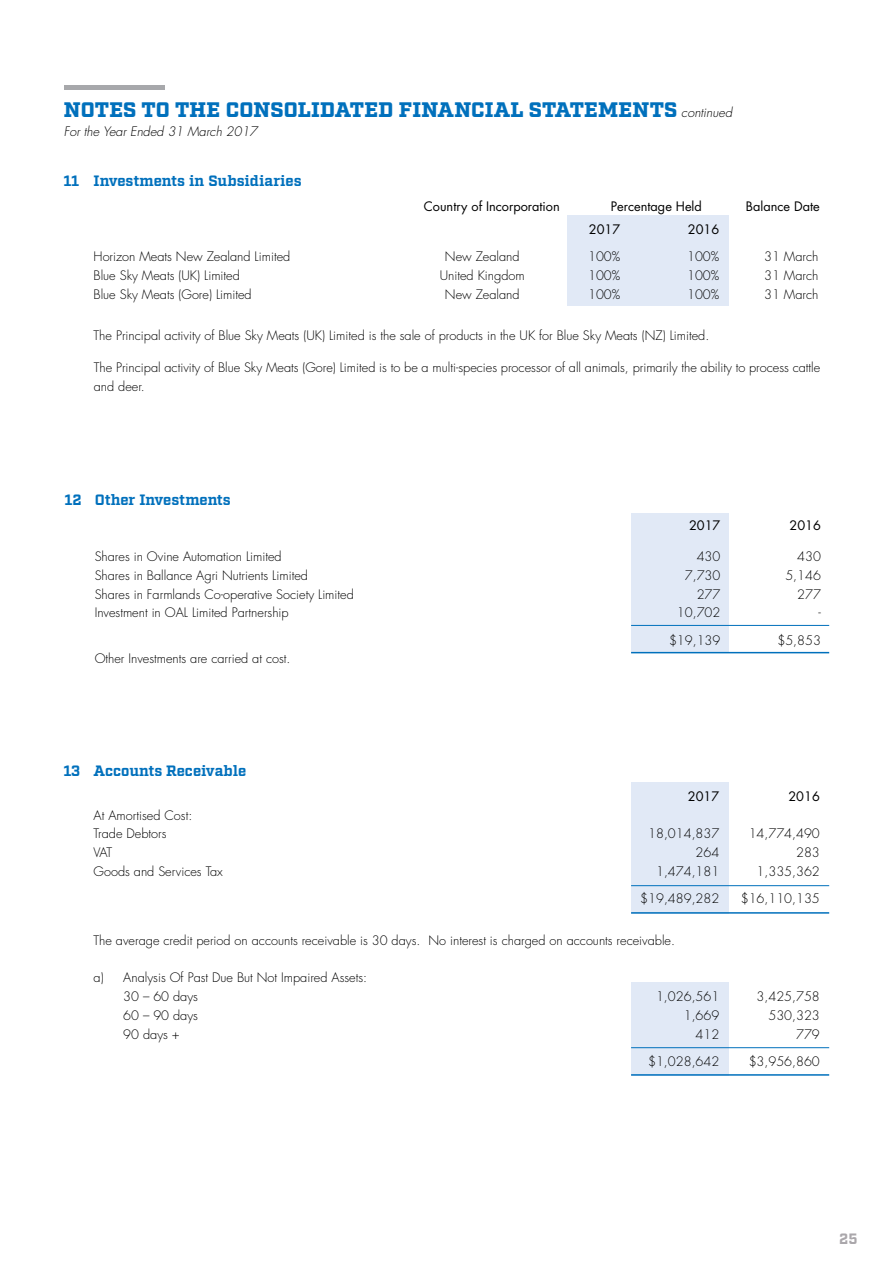
<style>
.page{position:relative;width:893px;height:1263px;background:#fff}
.page>*{position:absolute;margin:0;border:0;box-sizing:border-box;transform-origin:0 0}
.t1{font:900 21px "Factoria";letter-spacing:.01em;color:#0070bc}
.t2{font:700 15px "Factoria";letter-spacing:-.01em;color:#0070bc}
.t3{font:700 15px "Factoria";color:#aaa7ab}
.t4{font:300 12.75px/18.8px "Futura";color:#000}
.t5{font:12.75px "Futura";color:#000}
.t6{font:italic 300 12.75px "Futura";color:#000}
.s1{font-family:"Futura";font-weight:300;font-style:italic;font-size:12.75px;color:#000}
</style>
<div class="page">
<hr style="left:64px;top:85px;width:100px;height:4px;background:#a7a8ab">
<div style="left:631px;top:513px;width:98px;height:140px;background:#e1e9f6"></div>
<div style="left:568px;top:216px;width:161px;height:90px;background:#e1e9f6"></div>
<div style="left:631px;top:782px;width:98px;height:132px;background:#e1e9f6"></div>
<div style="left:631px;top:982px;width:98px;height:94px;background:#e1e9f6"></div>
<hr style="left:631px;top:625px;width:198px;height:1px;background:#0070bc">
<hr style="left:631px;top:885px;width:198px;height:1px;background:#0070bc">
<hr style="left:631px;top:1047px;width:198px;height:1px;background:#0070bc">
<hr style="left:631px;top:652px;width:198px;height:1px;background:#0070bc">
<hr style="left:631px;top:912px;width:198px;height:2px;background:#0070bc">
<hr style="left:631px;top:1074px;width:198px;height:2px;background:#0070bc">
<h1 class="t1" style="left:64px;top:98px;width:670px">NOTES TO THE CONSOLIDATED FINANCIAL STATEMENTS <span class="s1">continued</span></h1>
<p class="t6" style="left:64px;top:123px;width:195px">For the Year Ended 31 March 2017</p>
<p class="t2" style="left:64px;top:171px;width:239px">11 Investments in Subsidiaries</p>
<p class="t5" style="left:424px;top:197px;width:138px">Country of Incorporation</p>
<p class="t5" style="left:611px;top:197px;width:93px">Percentage Held</p>
<p class="t5" style="left:746px;top:197px;width:75px">Balance Date</p>
<p class="t5" style="left:589px;top:220px;width:33px">2017</p>
<p class="t5" style="left:688px;top:220px;width:33px">2016</p>
<p class="t4" style="left:94px;top:247px;width:198px">Horizon Meats New Zealand Limited</p>
<p class="t4" style="left:445px;top:247px;width:76px">New Zealand</p>
<p class="t4" style="left:588px;top:247px;width:34px">100%</p>
<p class="t4" style="left:687px;top:247px;width:34px">100%</p>
<p class="t4" style="left:764px;top:247px;width:56px">31 March</p>
<p class="t4" style="left:94px;top:266px;width:148px">Blue Sky Meats (UK) Limited</p>
<p class="t4" style="left:440px;top:266px;width:86px">United Kingdom</p>
<p class="t4" style="left:588px;top:266px;width:34px">100%</p>
<p class="t4" style="left:687px;top:266px;width:34px">100%</p>
<p class="t4" style="left:764px;top:266px;width:56px">31 March</p>
<p class="t4" style="left:94px;top:285px;width:160px">Blue Sky Meats (Gore) Limited</p>
<p class="t4" style="left:445px;top:285px;width:76px">New Zealand</p>
<p class="t4" style="left:588px;top:285px;width:34px">100%</p>
<p class="t4" style="left:687px;top:285px;width:34px">100%</p>
<p class="t4" style="left:764px;top:285px;width:56px">31 March</p>
<p class="t4" style="left:94px;top:326px;width:617px">The Principal activity of Blue Sky Meats (UK) Limited is the sale of products in the UK for Blue Sky Meats (NZ) Limited.</p>
<p class="t4" style="left:94px;top:358px;width:728px">The Principal activity of Blue Sky Meats (Gore) Limited is to be a multi-species processor of all animals, primarily the ability to process cattle and deer.</p>
<p class="t2" style="left:65px;top:490px;width:167px">12 Other Investments</p>
<p class="t5" style="left:689px;top:516px;width:33px">2017</p>
<p class="t5" style="left:789px;top:516px;width:33px">2016</p>
<p class="t4" style="left:95px;top:547px;width:189px">Shares in Ovine Automation Limited</p>
<p class="t4" style="left:697px;top:547px;width:25px">430</p>
<p class="t4" style="left:797px;top:547px;width:25px">430</p>
<p class="t4" style="left:95px;top:566px;width:215px">Shares in Ballance Agri Nutrients Limited</p>
<p class="t4" style="left:685px;top:566px;width:37px">7,730</p>
<p class="t4" style="left:785px;top:566px;width:37px">5,146</p>
<p class="t4" style="left:95px;top:585px;width:261px">Shares in Farmlands Co-operative Society Limited</p>
<p class="t4" style="left:697px;top:585px;width:25px">277</p>
<p class="t4" style="left:797px;top:585px;width:25px">277</p>
<p class="t4" style="left:95px;top:604px;width:196px">Investment in OAL Limited Partnership</p>
<p class="t4" style="left:677px;top:604px;width:45px">10,702</p>
<p class="t4" style="left:818px;top:604px;width:4px">-</p>
<p class="t4" style="left:669px;top:631px;width:53px">$19,139</p>
<p class="t4" style="left:777px;top:631px;width:45px">$5,853</p>
<p class="t4" style="left:95px;top:650px;width:197px">Other Investments are carried at cost.</p>
<p class="t2" style="left:64px;top:761px;width:184px">13 Accounts Receivable</p>
<p class="t4" style="left:94px;top:806px;width:100px">At Amortised Cost:<br>Trade Debtors</p>
<p class="t5" style="left:688px;top:787px;width:33px">2017</p>
<p class="t5" style="left:788px;top:787px;width:33px">2016</p>
<p class="t4" style="left:648px;top:824px;width:73px">18,014,837</p>
<p class="t4" style="left:749px;top:824px;width:73px">14,774,490</p>
<p class="t4" style="left:94px;top:843px;width:20px">VAT</p>
<p class="t4" style="left:696px;top:843px;width:25px">264</p>
<p class="t4" style="left:796px;top:843px;width:25px">283</p>
<p class="t4" style="left:94px;top:862px;width:131px">Goods and Services Tax</p>
<p class="t4" style="left:656px;top:862px;width:65px">1,474,181</p>
<p class="t4" style="left:757px;top:862px;width:65px">1,335,362</p>
<p class="t4" style="left:640px;top:889px;width:81px">$19,489,282</p>
<p class="t4" style="left:741px;top:889px;width:81px">$16,110,135</p>
<p class="t4" style="left:94px;top:931px;width:583px">The average credit period on accounts receivable is 30 days. No interest is charged on accounts receivable.</p>
<p class="t4" style="left:123px;top:968px;width:245px;text-indent:-30px">a) Analysis Of Past Due But Not Impaired Assets:<br>30 – 60 days</p>
<p class="t4" style="left:656px;top:987px;width:65px">1,026,561</p>
<p class="t4" style="left:757px;top:987px;width:65px">3,425,758</p>
<p class="t4" style="left:123px;top:1006px;width:76px">60 – 90 days</p>
<p class="t4" style="left:684px;top:1006px;width:37px">1,669</p>
<p class="t4" style="left:768px;top:1006px;width:53px">530,323</p>
<p class="t4" style="left:123px;top:1025px;width:58px">90 days +</p>
<p class="t4" style="left:696px;top:1025px;width:25px">412</p>
<p class="t4" style="left:796px;top:1025px;width:25px">779</p>
<p class="t4" style="left:648px;top:1052px;width:73px">$1,028,642</p>
<p class="t4" style="left:749px;top:1052px;width:73px">$3,956,860</p>
<p class="t3" style="left:839px;top:1229px;width:20px">25</p>
</div>
